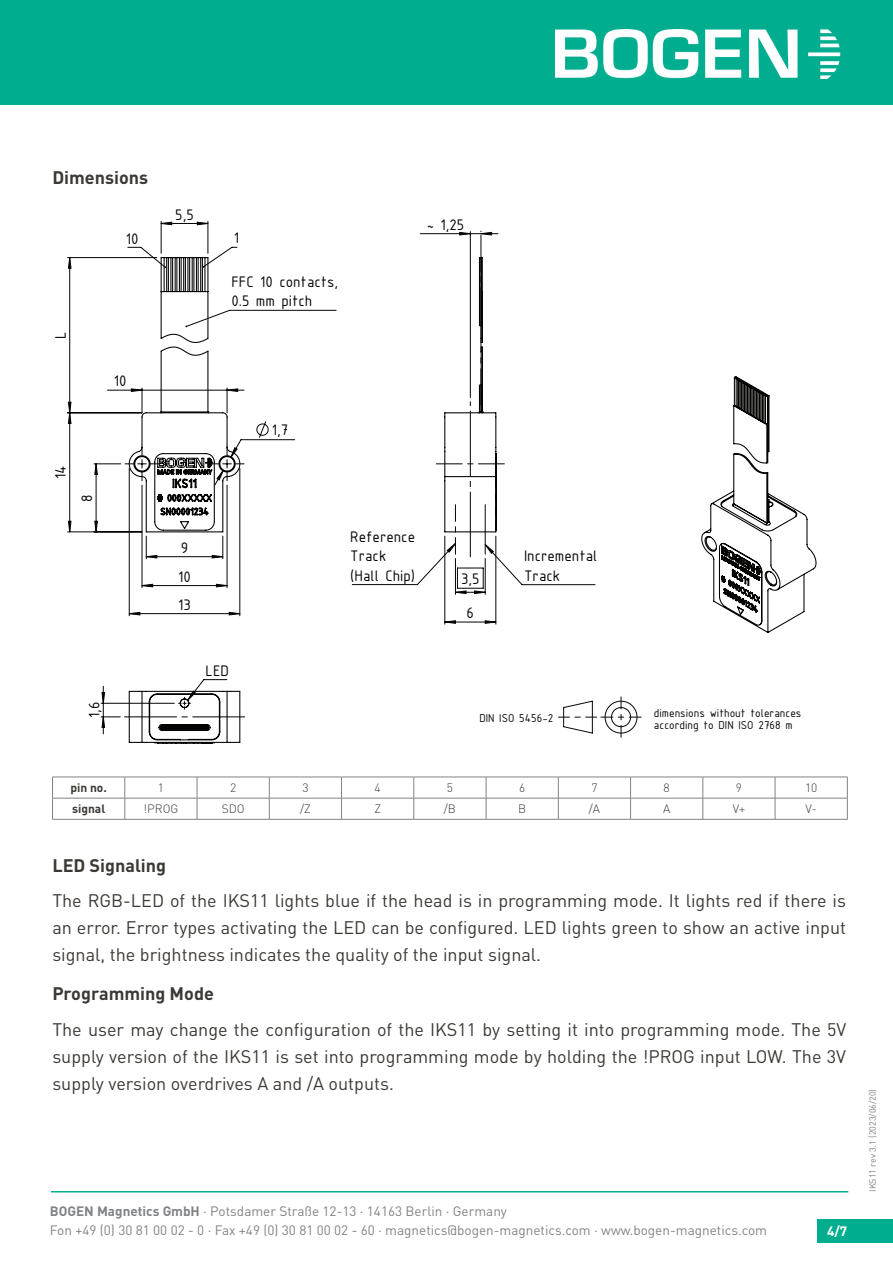
<style>
.page{position:relative;width:893px;height:1263px;background:#fff}
.page>*{position:absolute;margin:0;border:0;box-sizing:border-box;transform-origin:0 0}
.t1{font:18px/27px "DIN Pro";color:#3c3934;text-align:justify}
.t2{font:700 18px "DIN Pro";color:#3c3934}
.t3{font:16.5px/19.2px "ISOCPEUR";color:#040503}
.t4{font:13.5px/19.5px "DIN Pro";color:#808285}
.t5{font:700 13.5px "DIN Pro";color:#fff}
.t6{font:12.3px/12.5px "ISOCPEUR";color:#050604}
.t7{font:300 12px "DIN Pro";color:#3c3934}
.t8{font:700 12px "DIN Pro";color:#3c3934}
.t9{font:9px "DIN Pro";color:#808285}
.s1{font-weight:700}
</style>
<div class="page">
<div style="left:0;top:0;width:893px;height:104px;background:#00ad8e"></div>
<div style="left:817px;top:1219px;width:76px;height:24px;background:#00ad8e"></div>
<hr style="left:51px;top:1191px;width:797px;height:1px;background:#00ad8e">
<hr style="left:420px;top:233px;width:50px;height:1px;background:#040503">
<hr style="left:161px;top:221px;width:1px;height:32px;background:#040503">
<hr style="left:208px;top:221px;width:1px;height:32px;background:#040503">
<svg style="left:245px;top:421px;width:251px;height:202px"></svg>
<svg style="left:160px;top:221px;width:49px;height:5px"></svg>
<svg style="left:68px;top:257px;width:177px;height:486px"></svg>
<svg style="left:436px;top:231px;width:68px;height:326px"></svg>
<svg style="left:701px;top:376px;width:115px;height:257px"></svg>
<svg style="left:558px;top:697px;width:83px;height:40px"></svg>
<hr style="left:52px;top:819px;width:73px;height:1px;background:#808285">
<hr style="left:125px;top:819px;width:72px;height:1px;background:#808285">
<hr style="left:197px;top:819px;width:72px;height:1px;background:#808285">
<hr style="left:269px;top:819px;width:73px;height:1px;background:#808285">
<hr style="left:342px;top:819px;width:72px;height:1px;background:#808285">
<hr style="left:414px;top:819px;width:72px;height:1px;background:#808285">
<hr style="left:486px;top:819px;width:72px;height:1px;background:#808285">
<hr style="left:558px;top:819px;width:73px;height:1px;background:#808285">
<hr style="left:631px;top:819px;width:72px;height:1px;background:#808285">
<hr style="left:703px;top:819px;width:72px;height:1px;background:#808285">
<hr style="left:775px;top:819px;width:72px;height:1px;background:#808285">
<hr style="left:52px;top:777px;width:73px;height:1px;background:#808285">
<svg style="left:52px;top:777px;width:1px;height:42px"></svg>
<hr style="left:125px;top:777px;width:72px;height:1px;background:#808285">
<svg style="left:125px;top:777px;width:1px;height:42px"></svg>
<hr style="left:197px;top:777px;width:72px;height:1px;background:#808285">
<svg style="left:197px;top:777px;width:1px;height:42px"></svg>
<hr style="left:269px;top:777px;width:73px;height:1px;background:#808285">
<svg style="left:269px;top:777px;width:1px;height:42px"></svg>
<hr style="left:342px;top:777px;width:72px;height:1px;background:#808285">
<svg style="left:341px;top:777px;width:1px;height:42px"></svg>
<hr style="left:414px;top:777px;width:72px;height:1px;background:#808285">
<svg style="left:414px;top:777px;width:1px;height:42px"></svg>
<hr style="left:486px;top:777px;width:72px;height:1px;background:#808285">
<svg style="left:486px;top:777px;width:1px;height:42px"></svg>
<hr style="left:558px;top:777px;width:73px;height:1px;background:#808285">
<svg style="left:558px;top:777px;width:1px;height:42px"></svg>
<hr style="left:631px;top:777px;width:72px;height:1px;background:#808285">
<svg style="left:630px;top:777px;width:1px;height:42px"></svg>
<hr style="left:703px;top:777px;width:72px;height:1px;background:#808285">
<svg style="left:703px;top:777px;width:1px;height:42px"></svg>
<hr style="left:775px;top:777px;width:72px;height:1px;background:#808285">
<svg style="left:775px;top:777px;width:1px;height:42px"></svg>
<svg style="left:847px;top:777px;width:1px;height:42px"></svg>
<hr style="left:52px;top:798px;width:73px;height:1px;background:#808285">
<hr style="left:125px;top:798px;width:72px;height:1px;background:#808285">
<hr style="left:197px;top:798px;width:72px;height:1px;background:#808285">
<hr style="left:269px;top:798px;width:73px;height:1px;background:#808285">
<hr style="left:342px;top:798px;width:72px;height:1px;background:#808285">
<hr style="left:414px;top:798px;width:72px;height:1px;background:#808285">
<hr style="left:486px;top:798px;width:72px;height:1px;background:#808285">
<hr style="left:558px;top:798px;width:73px;height:1px;background:#808285">
<hr style="left:631px;top:798px;width:72px;height:1px;background:#808285">
<hr style="left:703px;top:798px;width:72px;height:1px;background:#808285">
<hr style="left:775px;top:798px;width:72px;height:1px;background:#808285">
<img style="left:556px;top:30px;width:285px;height:48px">
<p class="t2" style="left:52px;top:165px;width:97px">Dimensions</p>
<p class="t3" style="left:175px;top:204px;width:20px">5,5</p>
<p class="t3" style="left:50px;top:339px;width:9px;rotate:-90deg">L</p>
<p class="t3" style="left:126px;top:228px;width:14px">10</p>
<p class="t3" style="left:234px;top:228px;width:7px">1</p>
<p class="t3" style="left:232px;top:272px;width:108px">FFC 10 contacts,<br>0.5 mm pitch</p>
<p class="t3" style="left:114px;top:371px;width:14px">10</p>
<p class="t3" style="left:427px;top:214px;width:39px">~ 1,25</p>
<p class="t3" style="left:50px;top:479px;width:15px;rotate:-90deg">14</p>
<p class="t3" style="left:77px;top:502px;width:9px;rotate:-90deg">8</p>
<p class="t3" style="left:178px;top:533px;width:14px;line-height:28.5px">9<br>10<br>13</p>
<p class="t3" style="left:272px;top:419px;width:18px">1,7</p>
<p class="t3" style="left:350px;top:527px;width:66px">Reference<br>Track (Hall Chip)</p>
<p class="t3" style="left:461px;top:569px;width:20px">3,5</p>
<p class="t3" style="left:467px;top:603px;width:9px">6</p>
<p class="t3" style="left:524px;top:546px;width:75px">Incremental<br>Track</p>
<p class="t3" style="left:84px;top:718px;width:18px;rotate:-90deg">1,6</p>
<p class="t3" style="left:206px;top:660px;width:25px">LED</p>
<p class="t6" style="left:479px;top:711px;width:76px">DIN ISO 5456-2</p>
<p class="t6" style="left:654px;top:706px;width:149px">dimensions without tolerances according to DIN ISO 2768 m</p>
<p class="t8" style="left:70px;top:780px;width:38px">pin no.</p>
<p class="t7" style="left:158px;top:780px;width:8px">1</p>
<p class="t7" style="left:230px;top:780px;width:8px">2</p>
<p class="t7" style="left:302px;top:780px;width:8px">3</p>
<p class="t7" style="left:375px;top:780px;width:8px">4</p>
<p class="t7" style="left:447px;top:780px;width:8px">5</p>
<p class="t7" style="left:519px;top:780px;width:8px">6</p>
<p class="t7" style="left:591px;top:780px;width:8px">7</p>
<p class="t7" style="left:664px;top:780px;width:8px">8</p>
<p class="t7" style="left:736px;top:780px;width:8px">9</p>
<p class="t7" style="left:805px;top:780px;width:14px">10</p>
<p class="t8" style="left:72px;top:801px;width:35px">signal</p>
<p class="t7" style="left:144px;top:801px;width:36px">!PROG</p>
<p class="t7" style="left:222px;top:801px;width:25px">SDO</p>
<p class="t7" style="left:300px;top:801px;width:12px">/Z</p>
<p class="t7" style="left:374px;top:801px;width:8px">Z</p>
<p class="t7" style="left:444px;top:801px;width:14px">/B</p>
<p class="t7" style="left:518px;top:801px;width:10px">B</p>
<p class="t7" style="left:589px;top:801px;width:13px">/A</p>
<p class="t7" style="left:663px;top:801px;width:9px">A</p>
<p class="t7" style="left:733px;top:801px;width:14px">V+</p>
<p class="t7" style="left:805px;top:801px;width:13px">V-</p>
<p class="t2" style="left:52px;top:853px;width:115px">LED Signaling</p>
<p class="t1" style="left:52px;top:886px;width:795px">The RGB-LED of the IKS11 lights blue if the head is in programming mode. It lights red if there is an error. Error types activating the LED can be configured. LED lights green to show an active input signal, the brightness indicates the quality of the input signal.</p>
<p class="t2" style="left:52px;top:981px;width:163px">Programming Mode</p>
<p class="t1" style="left:52px;top:1015px;width:795px">The user may change the configuration of the IKS11 by setting it into programming mode. The 5V supply version of the IKS11 is set into programming mode by holding the !PROG input LOW. The 3V supply version overdrives A and /A outputs.</p>
<p class="t4" style="left:50px;top:1200px;width:719px"><span class="s1">BOGEN Magnetics GmbH</span> · Potsdamer Straße 12-13 · 14163 Berlin · Germany<br>Fon +49 (0) 30 81 00 02 - 0 · Fax +49 (0) 30 81 00 02 - 60 · magnetics@bogen-magnetics.com · www.bogen-magnetics.com</p>
<p class="t5" style="left:827px;top:1221px;width:22px">4/7</p>
<p class="t9" style="left:866px;top:1192px;width:105px;rotate:-90deg">IKS11 rev 3.1 (2023/06/20)</p>
</div>
